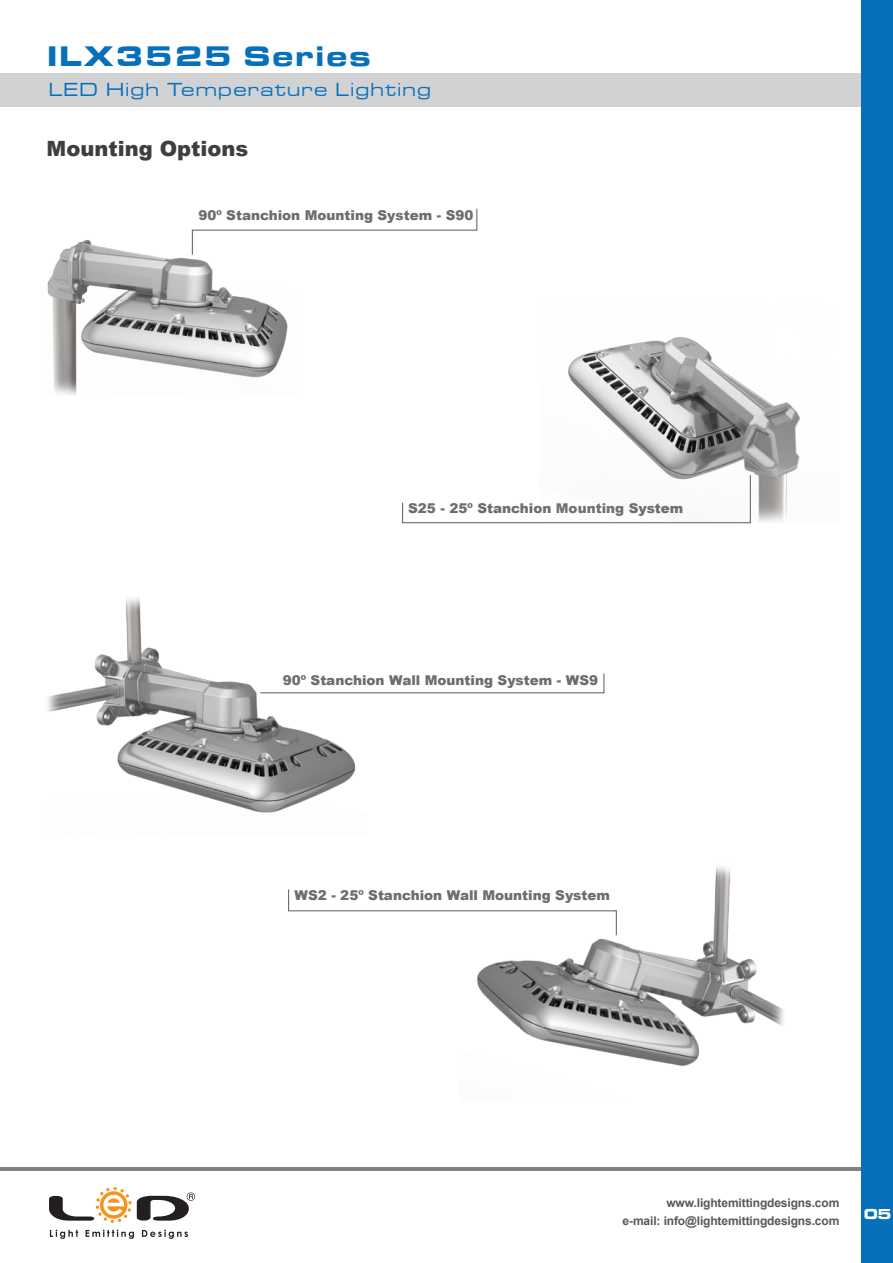
<style>
.page{position:relative;width:893px;height:1263px;background:#fff}
.page>*{position:absolute;margin:0;border:0;box-sizing:border-box;transform-origin:0 0}
.t1{font:29.25px "Microgramma D Bold Exte";letter-spacing:.1em;color:#0770ba}
.t2{font:900 21px "Arial";color:#3e3e3f}
.t3{font:19.5px "Microgramma D Medi Exte";letter-spacing:.1em;color:#0770ba}
.t4{font:15px "Microgramma D Bold Exte";color:#fff}
.t5{font:900 13.5px "Arial";color:#6c6d70}
.t6{font:700 12px/18px "Arial";letter-spacing:-.01em;color:#57585a;text-align:right}
</style>
<div class="page">
<div style="left:0;top:73px;width:893px;height:34px;background:#d1d2d4"></div>
<hr style="left:0;top:1168px;width:893px;height:3px;background:#808285">
<div style="left:862px;top:0;width:31px;height:1263px;background:#0770ba"></div>
<svg style="left:49px;top:1187px;width:146px;height:36px"></svg>
<svg style="left:50px;top:1229px;width:28px;height:10px"></svg>
<svg style="left:86px;top:1229px;width:48px;height:10px"></svg>
<svg style="left:142px;top:1229px;width:46px;height:10px"></svg>
<svg style="left:367px;top:673px;width:238px;height:21px"></svg>
<img style="left:47px;top:239px;width:241px;height:156px">
<svg style="left:191px;top:208px;width:287px;height:48px"></svg>
<svg style="left:288px;top:889px;width:171px;height:23px"></svg>
<img style="left:568px;top:337px;width:233px;height:186px">
<svg style="left:402px;top:474px;width:349px;height:50px"></svg>
<img style="left:47px;top:598px;width:320px;height:215px">
<img style="left:459px;top:866px;width:325px;height:200px">
<h1 class="t1" style="left:48px;top:36px;width:324px">ILX3525 Series</h1>
<h3 class="t3" style="left:49px;top:77px;width:383px">LED High Temperature Lighting</h3>
<h2 class="t2" style="left:47px;top:133px;width:203px">Mounting Options</h2>
<p class="t5" style="left:198px;top:206px;width:277px">90º Stanchion Mounting System - S90</p>
<p class="t5" style="left:408px;top:498px;width:277px">S25 - 25º Stanchion Mounting System</p>
<p class="t5" style="left:283px;top:670px;width:317px">90º Stanchion Wall Mounting System - WS9</p>
<p class="t5" style="left:295px;top:885px;width:317px">WS2 - 25º Stanchion Wall Mounting System</p>
<p class="t6" style="left:623px;top:1194px;width:218px">www.lightemittingdesigns.com<br>e-mail: info@lightemittingdesigns.com</p>
<p class="t4" style="left:864px;top:1204px;width:29px">05</p>
</div>
